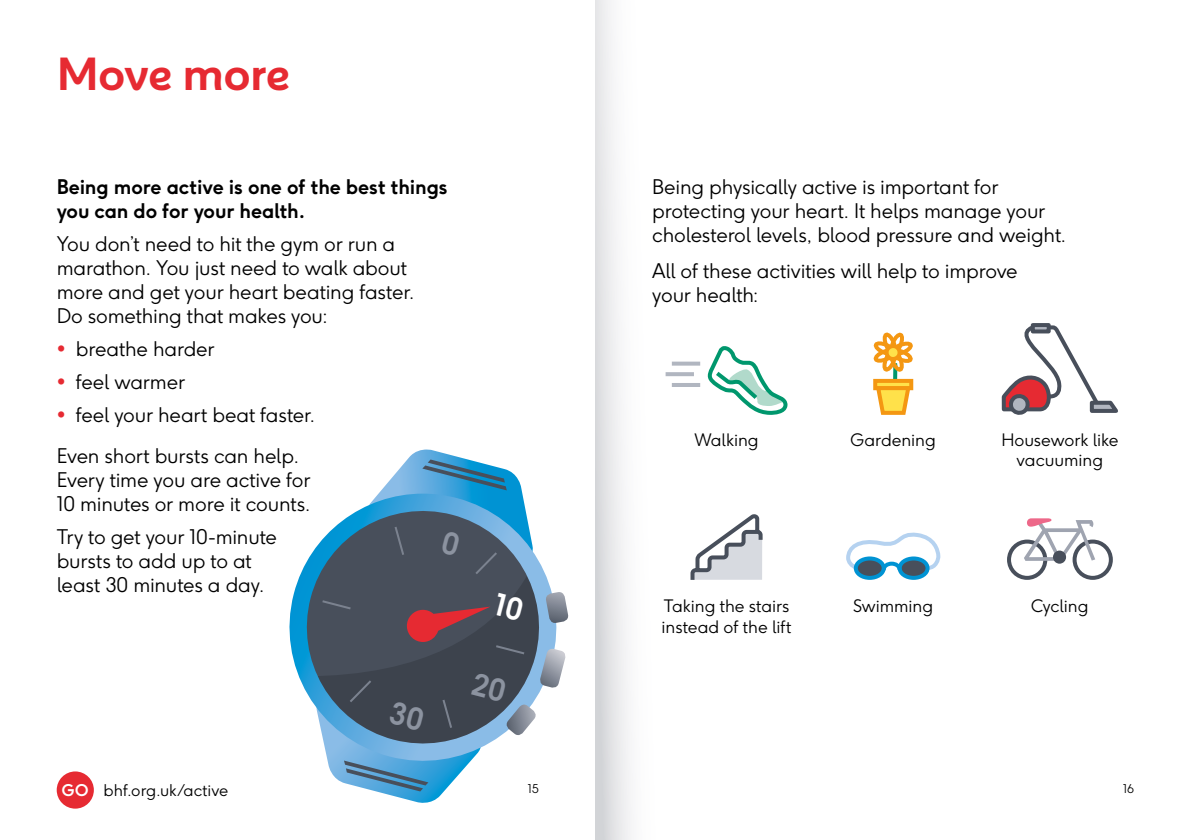
<style>
.page{position:relative;width:1191px;height:840px;background:#fff}
.page>*{position:absolute;margin:0;border:0;box-sizing:border-box;transform-origin:0 0}
.t1{font:700 46px "BHF";letter-spacing:-.005em;color:#e62a32}
.t2{font:300 20px/24px "F37 Ginger";letter-spacing:-.005em;color:#000}
.t3{font:700 20px/24px "F37 Ginger";letter-spacing:-.005em;color:#000}
.t4{font:300 17px/20.4px "F37 Ginger";color:#000;text-align:center}
.t5{font:300 16px "F37 Ginger";color:#000}
.t6{font:300 12px "F37 Ginger";color:#000}
.s1{color:#e62a32}
.s2{font-weight:700;color:#fff}
</style>
<div class="page">
<div style="left:57px;top:771px;width:37px;height:37px;background:#e62a32;border-radius:50%"></div>
<svg style="left:294px;top:510px;width:257px;height:196px"></svg>
<svg style="left:707px;top:346px;width:81px;height:69px"></svg>
<svg style="left:669px;top:372px;width:25px;height:4px"></svg>
<svg style="left:672px;top:361px;width:28px;height:4px"></svg>
<hr style="left:672px;top:383px;width:28px;height:4px;background:#b1b6c0">
<svg style="left:690px;top:514px;width:73px;height:66px"></svg>
<div style="left:1007px;top:539px;width:40px;height:40px;border:4px solid #484f5b;border-radius:50%"></div>
<div style="left:1072px;top:539px;width:40px;height:40px;border:4px solid #484f5b;border-radius:50%"></div>
<svg style="left:1024px;top:518px;width:71px;height:42px"></svg>
<div style="left:1053px;top:550px;width:13px;height:13px;background:#484f5b;border-radius:50%"></div>
<svg style="left:873px;top:332px;width:41px;height:83px"></svg>
<svg style="left:899px;top:558px;width:28px;height:19px"></svg>
<div style="left:897px;top:556px;width:32px;height:23px;border:4px solid #0093d3;border-radius:50%"></div>
<svg style="left:855px;top:558px;width:28px;height:19px"></svg>
<div style="left:853px;top:556px;width:32px;height:23px;border:4px solid #0093d3;border-radius:50%"></div>
<svg style="left:846px;top:532px;width:95px;height:40px"></svg>
<svg style="left:1001px;top:323px;width:117px;height:92px"></svg>
<svg style="left:1030px;top:323px;width:20px;height:10px"></svg>
<svg style="left:595px;top:0;width:74px;height:839px"></svg>
<svg style="left:361px;top:449px;width:174px;height:127px"></svg>
<svg style="left:315px;top:591px;width:254px;height:212px"></svg>
<h1 class="t1" style="left:57px;top:46px;width:235px">Move more</h1>
<p class="t3" style="left:57px;top:174px;width:392px">Being more active is one of the best things you can do for your health.</p>
<p class="t2" style="left:57px;top:231px;width:359px">You don’t need to hit the gym or run a marathon. You just need to walk about more and get your heart beating faster.<br>Do something that makes you:</p>
<p class="t2" style="left:57px;top:336px;width:159px"><span class="s1">•</span> breathe harder</p>
<p class="t2" style="left:57px;top:369px;width:130px"><span class="s1">•</span> feel warmer</p>
<p class="t2" style="left:57px;top:394px;width:260px;line-height:41px"><span class="s1">•</span> feel your heart beat faster.<br>Even short bursts can help.</p>
<p class="t2" style="left:57px;top:467px;width:255px">Every time you are active for<br>10 minutes or more it counts.</p>
<p class="t2" style="left:57px;top:524px;width:222px">Try to get your 10-minute bursts to add up to at least 30 minutes a day.</p>
<p class="t5" style="left:62px;top:779px;width:168px"><span class="s2">GO</span> bhf.org.uk/active</p>
<p class="t2" style="left:652px;top:174px;width:416px">Being physically active is important for protecting your heart. It helps manage your cholesterol levels, blood pressure and weight.</p>
<p class="t2" style="left:652px;top:259px;width:367px">All of these activities will help to improve your health:</p>
<p class="t4" style="left:694px;top:429px;width:66px">Walking</p>
<p class="t4" style="left:850px;top:429px;width:87px">Gardening</p>
<p class="t4" style="left:1001px;top:429px;width:119px">Housework like vacuuming</p>
<p class="t4" style="left:661px;top:595px;width:131px;text-align:left">Taking the stairs instead of the lift</p>
<p class="t4" style="left:853px;top:595px;width:82px">Swimming</p>
<p class="t4" style="left:1031px;top:595px;width:59px">Cycling</p>
<p class="t6" style="left:528px;top:780px;width:13px">15</p>
<p class="t6" style="left:1123px;top:780px;width:13px">16</p>
</div>
